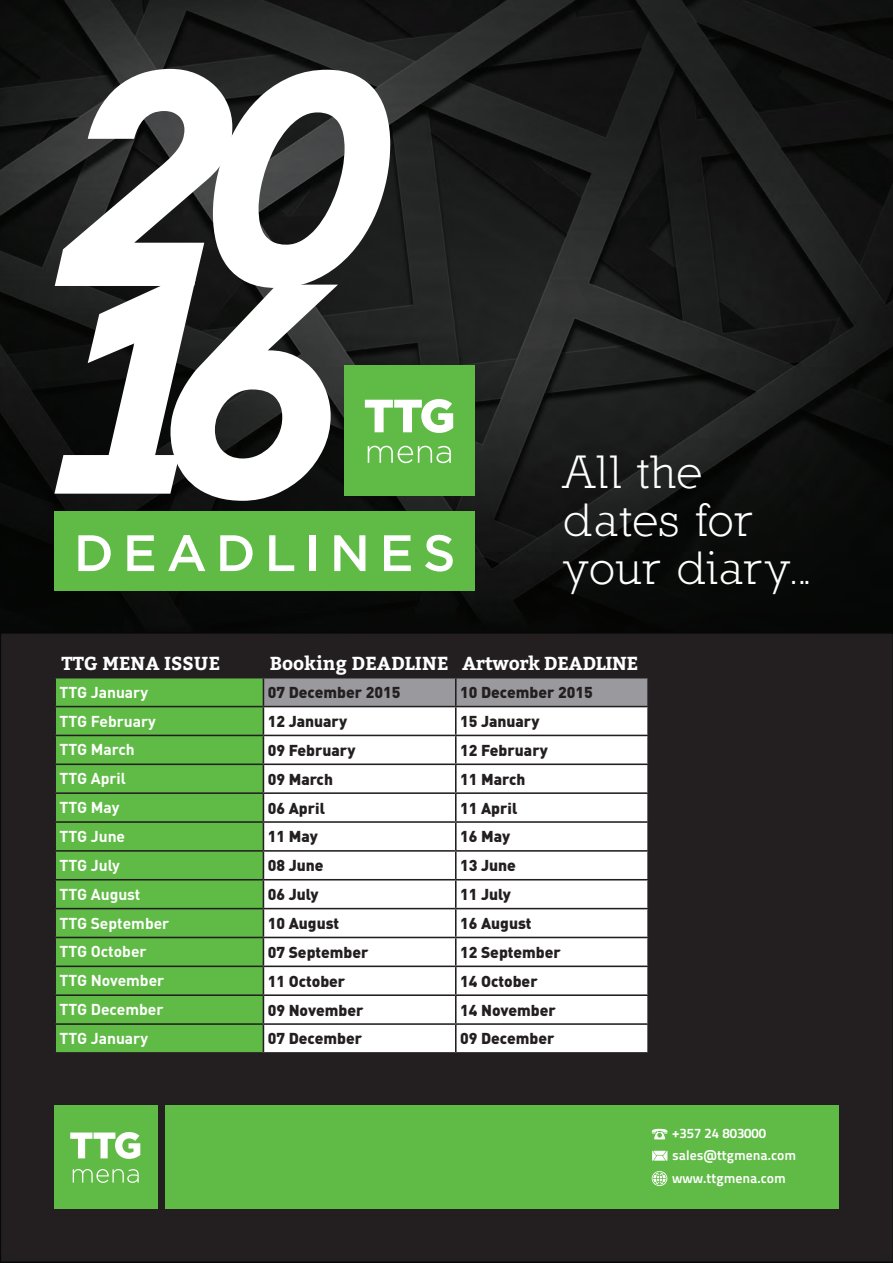
<style>
.page{position:relative;width:893px;height:1263px;background:#fff}
.page>*{position:absolute;margin:0;border:0;box-sizing:border-box;transform-origin:0 0}
.t1{font:500 51px "Gotham";letter-spacing:.175em;color:#fff}
.t2{font:47.85px/47.8px "Nilland";letter-spacing:.01em;color:#fff}
.t3{font:700 18.75px "Bitter";color:#fff}
.t4{font:900 15.6px "DIN Pro";color:#231f20}
.t5{font:700 15.6px "DIN Pro";color:#fff}
.t6{font:13.8px/22.2px "Titillium Maps 29 L 800 wt";color:#fff}
</style>
<div class="page">
<img style="left:0;top:0;width:893px;height:632px">
<div style="left:55px;top:511px;width:420px;height:79px;background:#60bb46"></div>
<div style="left:344px;top:366px;width:131px;height:130px;background:#60bb46"></div>
<svg style="left:54px;top:69px;width:399px;height:432px"></svg>
<div style="left:0;top:632px;width:893px;height:631px;background:#231f20"></div>
<hr style="left:54px;top:648px;width:209px;height:2px;background:#231f20">
<hr style="left:54px;top:650px;width:2px;height:27px;background:#231f20">
<hr style="left:263px;top:648px;width:193px;height:2px;background:#231f20">
<hr style="left:456px;top:648px;width:193px;height:2px;background:#231f20">
<hr style="left:647px;top:650px;width:2px;height:27px;background:#231f20">
<hr style="left:54px;top:677px;width:209px;height:1px;background:#231f20">
<hr style="left:54px;top:678px;width:2px;height:28px;background:#231f20">
<hr style="left:456px;top:677px;width:193px;height:1px;background:#231f20">
<hr style="left:647px;top:678px;width:2px;height:28px;background:#231f20">
<hr style="left:54px;top:706px;width:209px;height:1px;background:#231f20">
<hr style="left:54px;top:707px;width:2px;height:28px;background:#231f20">
<hr style="left:456px;top:706px;width:193px;height:1px;background:#231f20">
<hr style="left:647px;top:707px;width:2px;height:28px;background:#231f20">
<hr style="left:54px;top:735px;width:209px;height:1px;background:#231f20">
<hr style="left:54px;top:736px;width:2px;height:27px;background:#231f20">
<hr style="left:456px;top:735px;width:193px;height:1px;background:#231f20">
<hr style="left:647px;top:736px;width:2px;height:27px;background:#231f20">
<hr style="left:54px;top:763px;width:209px;height:2px;background:#231f20">
<hr style="left:54px;top:765px;width:2px;height:27px;background:#231f20">
<hr style="left:456px;top:763px;width:193px;height:2px;background:#231f20">
<hr style="left:647px;top:765px;width:2px;height:27px;background:#231f20">
<hr style="left:54px;top:792px;width:209px;height:2px;background:#231f20">
<hr style="left:54px;top:794px;width:2px;height:27px;background:#231f20">
<hr style="left:456px;top:792px;width:193px;height:2px;background:#231f20">
<hr style="left:647px;top:794px;width:2px;height:27px;background:#231f20">
<hr style="left:54px;top:821px;width:209px;height:2px;background:#231f20">
<hr style="left:54px;top:823px;width:2px;height:27px;background:#231f20">
<hr style="left:456px;top:821px;width:193px;height:2px;background:#231f20">
<hr style="left:647px;top:823px;width:2px;height:27px;background:#231f20">
<hr style="left:54px;top:850px;width:209px;height:2px;background:#231f20">
<hr style="left:54px;top:852px;width:2px;height:27px;background:#231f20">
<hr style="left:456px;top:850px;width:193px;height:2px;background:#231f20">
<hr style="left:647px;top:852px;width:2px;height:27px;background:#231f20">
<hr style="left:54px;top:879px;width:209px;height:1px;background:#231f20">
<hr style="left:54px;top:880px;width:2px;height:28px;background:#231f20">
<hr style="left:456px;top:879px;width:193px;height:1px;background:#231f20">
<hr style="left:647px;top:880px;width:2px;height:28px;background:#231f20">
<hr style="left:54px;top:908px;width:209px;height:1px;background:#231f20">
<hr style="left:54px;top:909px;width:2px;height:28px;background:#231f20">
<hr style="left:456px;top:908px;width:193px;height:1px;background:#231f20">
<hr style="left:647px;top:909px;width:2px;height:28px;background:#231f20">
<hr style="left:54px;top:937px;width:209px;height:1px;background:#231f20">
<hr style="left:54px;top:938px;width:2px;height:27px;background:#231f20">
<hr style="left:456px;top:937px;width:193px;height:1px;background:#231f20">
<hr style="left:647px;top:938px;width:2px;height:27px;background:#231f20">
<hr style="left:54px;top:965px;width:209px;height:2px;background:#231f20">
<hr style="left:54px;top:967px;width:2px;height:27px;background:#231f20">
<hr style="left:456px;top:965px;width:193px;height:2px;background:#231f20">
<hr style="left:647px;top:967px;width:2px;height:27px;background:#231f20">
<hr style="left:54px;top:994px;width:209px;height:2px;background:#231f20">
<hr style="left:54px;top:996px;width:2px;height:27px;background:#231f20">
<hr style="left:456px;top:994px;width:193px;height:2px;background:#231f20">
<hr style="left:647px;top:996px;width:2px;height:27px;background:#231f20">
<hr style="left:54px;top:1023px;width:209px;height:2px;background:#231f20">
<hr style="left:54px;top:1025px;width:2px;height:27px;background:#231f20">
<svg style="left:55px;top:650px;width:593px;height:402px"></svg>
<hr style="left:456px;top:1023px;width:193px;height:2px;background:#231f20">
<hr style="left:455px;top:1025px;width:2px;height:27px;background:#231f20">
<hr style="left:647px;top:1025px;width:2px;height:27px;background:#231f20">
<hr style="left:54px;top:1052px;width:209px;height:2px;background:#231f20">
<hr style="left:263px;top:1052px;width:193px;height:2px;background:#231f20">
<hr style="left:456px;top:1052px;width:193px;height:2px;background:#231f20">
<div style="left:166px;top:1105px;width:673px;height:104px;background:#60bb46"></div>
<svg style="left:652px;top:1151px;width:15px;height:9px"></svg>
<svg style="left:652px;top:1171px;width:15px;height:15px"></svg>
<svg style="left:652px;top:1129px;width:16px;height:10px"></svg>
<div style="left:54px;top:1105px;width:103px;height:104px;background:#60bb46"></div>
<svg style="left:70px;top:1132px;width:70px;height:27px"></svg>
<svg style="left:73px;top:1169px;width:66px;height:14px"></svg>
<h1 class="t1" style="left:74px;top:520px;width:383px">DEAD LINES</h1>
<h2 class="t2" style="left:563px;top:448px;width:251px">All the dates for your diary...</h2>
<p class="t3" style="left:61px;top:652px;width:160px">TTG MENA ISSUE</p>
<p class="t3" style="left:270px;top:652px;width:370px">Booking DEADLINE Artwork DEADLINE</p>
<p class="t5" style="left:60px;top:681px;width:90px">TTG January</p>
<p class="t4" style="left:268px;top:682px;width:134px">07 December 2015</p>
<p class="t4" style="left:460px;top:682px;width:134px">10 December 2015</p>
<p class="t5" style="left:60px;top:710px;width:98px">TTG February</p>
<p class="t4" style="left:268px;top:711px;width:81px">12 January</p>
<p class="t4" style="left:460px;top:711px;width:81px">15 January</p>
<p class="t5" style="left:60px;top:739px;width:77px">TTG March</p>
<p class="t4" style="left:268px;top:739px;width:89px">09 February</p>
<p class="t4" style="left:460px;top:739px;width:89px">12 February</p>
<p class="t5" style="left:60px;top:768px;width:68px">TTG April</p>
<p class="t4" style="left:268px;top:768px;width:67px">09 March</p>
<p class="t4" style="left:460px;top:768px;width:67px">11 March</p>
<p class="t5" style="left:60px;top:797px;width:61px">TTG May</p>
<p class="t4" style="left:268px;top:797px;width:59px">06 April</p>
<p class="t4" style="left:460px;top:797px;width:59px">11 April</p>
<p class="t5" style="left:60px;top:826px;width:67px">TTG June</p>
<p class="t4" style="left:268px;top:826px;width:51px">11 May</p>
<p class="t4" style="left:460px;top:826px;width:51px">16 May</p>
<p class="t5" style="left:60px;top:855px;width:62px">TTG July</p>
<p class="t4" style="left:268px;top:855px;width:57px">08 June</p>
<p class="t4" style="left:460px;top:855px;width:57px">13 June</p>
<p class="t5" style="left:60px;top:883px;width:82px">TTG August</p>
<p class="t4" style="left:268px;top:884px;width:52px">06 July</p>
<p class="t4" style="left:460px;top:884px;width:52px">11 July</p>
<p class="t5" style="left:60px;top:912px;width:111px">TTG September</p>
<p class="t4" style="left:268px;top:913px;width:73px">10 August</p>
<p class="t4" style="left:460px;top:913px;width:73px">16 August</p>
<p class="t5" style="left:60px;top:941px;width:89px">TTG October</p>
<p class="t4" style="left:268px;top:942px;width:102px">07 September</p>
<p class="t4" style="left:460px;top:942px;width:102px">12 September</p>
<p class="t5" style="left:60px;top:970px;width:106px">TTG November</p>
<p class="t4" style="left:268px;top:970px;width:79px">11 October</p>
<p class="t4" style="left:460px;top:970px;width:79px">14 October</p>
<p class="t5" style="left:60px;top:999px;width:105px">TTG December</p>
<p class="t4" style="left:268px;top:999px;width:97px">09 November</p>
<p class="t4" style="left:460px;top:999px;width:97px">14 November</p>
<p class="t5" style="left:60px;top:1028px;width:90px">TTG January</p>
<p class="t4" style="left:268px;top:1028px;width:96px">07 December</p>
<p class="t4" style="left:460px;top:1028px;width:96px">09 December</p>
<p class="t6" style="left:672px;top:1121px;width:126px">+357 24 803000 sales@ttgmena.com</p>
<p class="t6" style="left:672px;top:1166px;width:115px">www.ttgmena.com</p>
</div>
